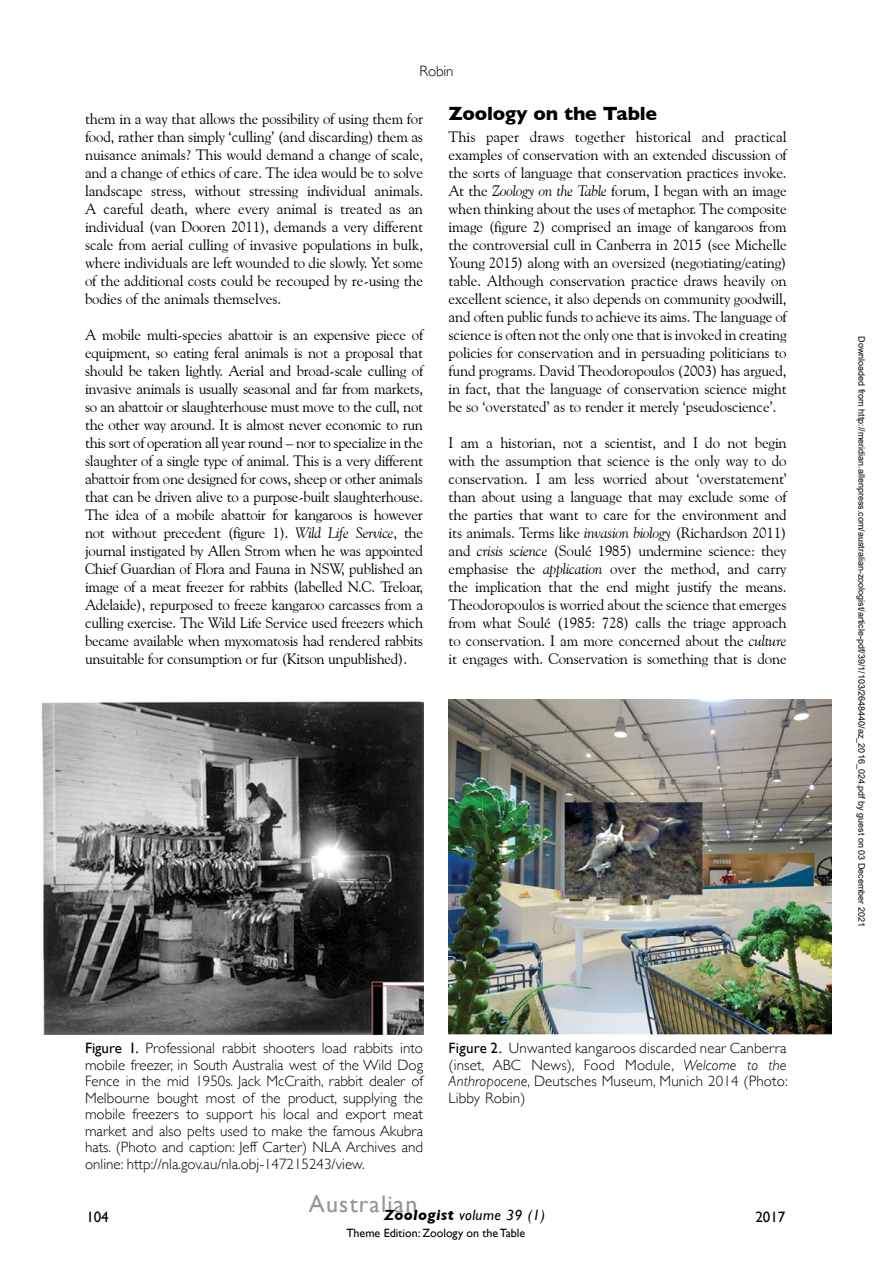
<style>
.page{position:relative;width:893px;height:1263px;background:#fff}
.page>*{position:absolute;margin:0;border:0;box-sizing:border-box;transform-origin:0 0}
.t1{font:24px "Gill Sans";letter-spacing:.05em;color:#939598}
.t2{font:700 19.5px "Gill Sans";letter-spacing:-.01em;color:#000}
.t3{font:15px/18px "Goudy Old Style BT";letter-spacing:-.01em;color:#000;text-align:justify}
.t4{font:300 15px/16.5px "Gill Sans";color:#000;text-align:justify}
.t5{font:italic 15px "Gill Sans";letter-spacing:.025em;color:#000}
.t6{font:15px "Gill Sans";letter-spacing:-.01em;color:#000}
.t7{font:12px "Gill Sans";color:#000}
.t8{font:9px "Arial";color:#000}
.s1{font-style:italic}
.s2{font-weight:400}
.s3{font-weight:700}
</style>
<div class="page">
<img style="left:41px;top:701px;width:382px;height:333px">
<img style="left:449px;top:699px;width:382px;height:335px">
<p class="t4" style="left:420px;top:62px;width:35px">Robin</p>
<p class="t3" style="left:85px;top:110px;width:340px">them in a way that allows the possibility of using them for food, rather than simply ‘culling’ (and discarding) them as nuisance animals? This would demand a change of scale, and a change of ethics of care. The idea would be to solve landscape stress, without stressing individual animals.<br>A careful death, where every animal is treated as an individual (van Dooren 2011), demands a very different scale from aerial culling of invasive populations in bulk, where individuals are left wounded to die slowly. Yet some of the additional costs could be recouped by re-using the bodies of the animals themselves.</p>
<p class="t3" style="left:85px;top:326px;width:340px">A mobile multi-species abattoir is an expensive piece of equipment, so eating feral animals is not a proposal that should be taken lightly. Aerial and broad-scale culling of invasive animals is usually seasonal and far from markets, so an abattoir or slaughterhouse must move to the cull, not the other way around. It is almost never economic to run this sort of operation all year round – nor to specialize in the slaughter of a single type of animal. This is a very different abattoir from one designed for cows, sheep or other animals that can be driven alive to a purpose-built slaughterhouse.<br>The idea of a mobile abattoir for kangaroos is however not without precedent (figure 1). <span class="s1">Wild Life Service</span>, the journal instigated by Allen Strom when he was appointed Chief Guardian of Flora and Fauna in NSW, published an image of a meat freezer for rabbits (labelled N.C. Treloar, Adelaide), repurposed to freeze kangaroo carcasses from a culling exercise. The Wild Life Service used freezers which became available when myxomatosis had rendered rabbits unsuitable for consumption or fur (Kitson unpublished).</p>
<h2 class="t2" style="left:449px;top:98px;width:210px">Zoology on the Table</h2>
<p class="t3" style="left:449px;top:128px;width:340px">This paper draws together historical and practical examples of conservation with an extended discussion of the sorts of language that conservation practices invoke.<br>At the <span class="s1">Zoology on the Table</span> forum, I began with an image when thinking about the uses of metaphor. The composite image (figure 2) comprised an image of kangaroos from the controversial cull in Canberra in 2015 (see Michelle Young 2015) along with an oversized (negotiating/eating) table. Although conservation practice draws heavily on excellent science, it also depends on community goodwill, and often public funds to achieve its aims. The language of science is often not the only one that is invoked in creating policies for conservation and in persuading politicians to fund programs. David Theodoropoulos (2003) has argued, in fact, that the language of conservation science might be so ‘overstated’ as to render it merely ‘pseudoscience’.</p>
<p class="t3" style="left:449px;top:434px;width:340px">I am a historian, not a scientist, and I do not begin with the assumption that science is the only way to do conservation. I am less worried about ‘overstatement’ than about using a language that may exclude some of the parties that want to care for the environment and its animals. Terms like <span class="s1">invasion biology</span> (Richardson 2011) and <span class="s1">crisis science</span> (Soulé 1985) undermine science: they emphasise the <span class="s1">application</span> over the method, and carry the implication that the end might justify the means.<br>Theodoropoulos is worried about the science that emerges from what Soulé (1985: 728) calls the triage approach to conservation. I am more concerned about the <span class="s1">culture </span>it engages with. Conservation is something that is done</p>
<p class="t4" style="left:85px;top:1039px;width:340px"><span class="s2">Figure 1.</span> Professional rabbit shooters load rabbits into mobile freezer, in South Australia west of the Wild Dog Fence in the mid 1950s. Jack McCraith, rabbit dealer of Melbourne bought most of the product, supplying the mobile freezers to support his local and export meat market and also pelts used to make the famous Akubra hats. (Photo and caption: Jeff Carter) NLA Archives and online: http://nla.gov.au/nla.obj-147215243/view.</p>
<p class="t4" style="left:449px;top:1039px;width:341px"><span class="s2">Figure 2.</span> Unwanted kangaroos discarded near Canberra (inset, ABC News), Food Module, <span class="s1">Welcome to the Anthropocene</span>, Deutsches Museum, Munich 2014 (Photo:<br>Libby Robin)</p>
<h1 class="t1" style="left:309px;top:1189px;width:110px">Australian</h1>
<p class="t5" style="left:384px;top:1207px;width:162px"><span class="s3">Zoologist</span> volume 39 (1)</p>
<p class="t7" style="left:346px;top:1226px;width:180px">Theme Edition: Zoology on the Table</p>
<p class="t6" style="left:87px;top:1208px;width:24px">104</p>
<p class="t6" style="left:756px;top:1208px;width:31px">2017</p>
<p class="t8" style="left:865px;top:336px;width:592px;rotate:90deg">Downloaded from http://meridian.allenpress.com/australian-zoologist/article-pdf/39/1/103/2648440/az_2016_024.pdf by guest on 03 December 2021</p>
</div>
